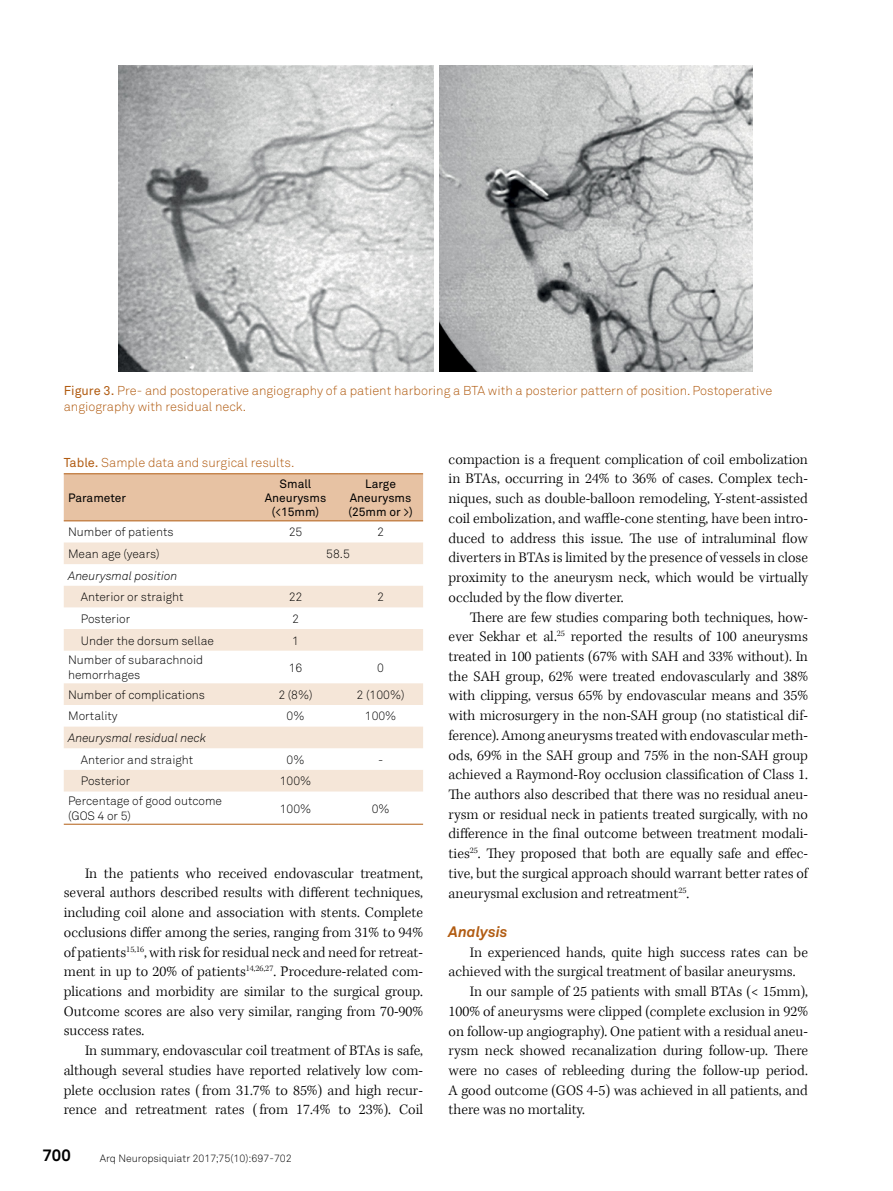
<style>
.page{position:relative;width:893px;height:1191px;background:#fff}
.page>*{position:absolute;margin:0;border:0;box-sizing:border-box;transform-origin:0 0}
.t1{font:700 16.5px "Akkurat Pro";color:#000}
.t2{font:300 15px/19.6px "Kepler Std";color:#000;text-align:justify}
.t3{font:italic 700 15px "Akkurat Pro";color:#b15c12}
.t4{font:12.75px/15.3px "Akkurat Light Pro";color:#b15c12}
.t5{font:12px/14.4px "Akkurat Light Pro";color:#000}
.t6{font:12px/14.4px "Akkurat Pro";color:#000;text-align:center}
.t7{font:italic 12px "Akkurat Light Pro";color:#000}
.t8{font:10.5px "Akkurat Light Pro";color:#000}
.s1{font-family:"Akkurat Pro"}
</style>
<div class="page">
<img style="left:119px;top:65px;width:634px;height:306px">
<hr style="left:434px;top:65px;width:4px;height:306px;background:#fff">
<div style="left:64px;top:474px;width:359px;height:46px;background:#e7c2a3"></div>
<svg style="left:64px;top:521px;width:359px;height:303px"></svg>
<svg style="left:64px;top:542px;width:359px;height:249px;fill:#f5e6d8"></svg>
<hr style="left:64px;top:473px;width:189px;height:1px;background:#b15c12">
<hr style="left:253px;top:473px;width:85px;height:1px;background:#b15c12">
<hr style="left:338px;top:473px;width:85px;height:1px;background:#b15c12">
<hr style="left:64px;top:520px;width:189px;height:1px;background:#b15c12">
<hr style="left:253px;top:520px;width:85px;height:1px;background:#b15c12">
<hr style="left:338px;top:520px;width:85px;height:1px;background:#b15c12">
<hr style="left:64px;top:824px;width:189px;height:1px;background:#b15c12">
<hr style="left:253px;top:824px;width:85px;height:1px;background:#b15c12">
<hr style="left:338px;top:824px;width:85px;height:1px;background:#b15c12">
<p class="t4" style="left:64px;top:383px;width:710px"><span class="s1">Figure 3.</span> Pre- and postoperative angiography of a patient harboring a BTA with a posterior pattern of position. Postoperative angiography with residual neck.</p>
<p class="t4" style="left:64px;top:455px;width:232px"><span class="s1">Table.</span> Sample data and surgical results.</p>
<p class="t6" style="left:68px;top:491px;width:60px">Parameter</p>
<p class="t6" style="left:265px;top:476px;width:63px">Small<br>Aneurysms (&lt;15mm)</p>
<p class="t6" style="left:348px;top:476px;width:66px">Large<br>Aneurysms (25mm or &gt;)</p>
<p class="t5" style="left:68px;top:525px;width:107px">Number of patients</p>
<p class="t5" style="left:289px;top:525px;width:15px">25</p>
<p class="t5" style="left:377px;top:525px;width:8px">2</p>
<p class="t5" style="left:68px;top:547px;width:93px">Mean age (years)</p>
<p class="t5" style="left:326px;top:547px;width:25px">58.5</p>
<p class="t7" style="left:68px;top:568px;width:111px">Aneurysmal position</p>
<p class="t5" style="left:81px;top:590px;width:104px">Anterior or straight</p>
<p class="t5" style="left:289px;top:590px;width:15px">22</p>
<p class="t5" style="left:377px;top:590px;width:8px">2</p>
<p class="t5" style="left:81px;top:612px;width:51px">Posterior</p>
<p class="t5" style="left:292px;top:612px;width:8px">2</p>
<p class="t5" style="left:81px;top:633px;width:135px">Under the dorsum sellae</p>
<p class="t5" style="left:292px;top:633px;width:8px">1</p>
<p class="t5" style="left:68px;top:653px;width:137px">Number of subarachnoid hemorrhages</p>
<p class="t5" style="left:289px;top:660px;width:15px">16</p>
<p class="t5" style="left:377px;top:660px;width:8px">0</p>
<p class="t5" style="left:68px;top:687px;width:139px">Number of complications</p>
<p class="t5" style="left:278px;top:687px;width:36px">2 (8%)</p>
<p class="t5" style="left:357px;top:687px;width:49px">2 (100%)</p>
<p class="t5" style="left:68px;top:709px;width:51px">Mortality</p>
<p class="t5" style="left:287px;top:709px;width:19px">0%</p>
<p class="t5" style="left:365px;top:709px;width:33px">100%</p>
<p class="t7" style="left:68px;top:731px;width:140px">Aneurysmal residual neck</p>
<p class="t5" style="left:81px;top:752px;width:114px">Anterior and straight</p>
<p class="t5" style="left:287px;top:752px;width:19px">0%</p>
<p class="t5" style="left:378px;top:752px;width:7px">-</p>
<p class="t5" style="left:81px;top:774px;width:51px">Posterior</p>
<p class="t5" style="left:280px;top:774px;width:33px">100%</p>
<p class="t5" style="left:68px;top:794px;width:155px">Percentage of good outcome (GOS 4 or 5)</p>
<p class="t5" style="left:280px;top:801px;width:33px">100%</p>
<p class="t5" style="left:372px;top:801px;width:19px">0%</p>
<p class="t2" style="left:64px;top:863px;width:361px;text-indent:21px">In the patients who received endovascular treatment, several authors described results with different techniques, including coil alone and association with stents. Complete occlusions differ among the series, ranging from 31% to 94% of patients<sup>15,16</sup>, with risk for residual neck and need for retreat&shy;ment in up to 20% of patients<sup>14,26,27</sup>. Procedure-related com&shy;plications and morbidity are similar to the surgical group.<br>Outcome scores are also very similar, ranging from 70-90% success rates.</p>
<p class="t2" style="left:64px;top:1041px;width:361px;text-indent:21px">In summary, endovascular coil treatment of BTAs is safe, although several studies have reported relatively low com&shy;plete occlusion rates ( from 31.7% to 85%) and high recur&shy;rence and retreatment rates ( from 17.4% to 23%). Coil</p>
<p class="t1" style="left:43px;top:1145px;width:30px">700</p>
<p class="t8" style="left:100px;top:1151px;width:194px">Arq Neuropsiquiatr 2017;75(10):697-702</p>
<p class="t2" style="left:449px;top:450px;width:361px">compaction is a frequent complication of coil embolization in BTAs, occurring in 24% to 36% of cases. Complex tech&shy;niques, such as double-balloon remodeling, Y-stent-assisted coil embolization, and waffle-cone stenting, have been intro&shy;duced to address this issue. The use of intraluminal flow diverters in BTAs is limited by the presence of vessels in close proximity to the aneurysm neck, which would be virtually occluded by the flow diverter.</p>
<p class="t2" style="left:449px;top:607px;width:361px;text-indent:21px">There are few studies comparing both techniques, how&shy;ever Sekhar et al.<sup>25</sup> reported the results of 100 aneurysms treated in 100 patients (67% with SAH and 33% without). In the SAH group, 62% were treated endovascularly and 38% with clipping, versus 65% by endovascular means and 35% with microsurgery in the non-SAH group (no statistical dif&shy;ference). Among aneurysms treated with endovascular meth&shy;ods, 69% in the SAH group and 75% in the non-SAH group achieved a Raymond-Roy occlusion classification of Class 1.<br>The authors also described that there was no residual aneu&shy;rysm or residual neck in patients treated surgically, with no difference in the final outcome between treatment modali&shy;ties<sup>25</sup>. They proposed that both are equally safe and effec&shy;tive, but the surgical approach should warrant better rates of aneurysmal exclusion and retreatment<sup>25</sup>.</p>
<p class="t3" style="left:449px;top:922px;width:60px">Analysis</p>
<p class="t2" style="left:470px;top:942px;width:340px">In experienced hands, quite high success rates can be</p>
<p class="t2" style="left:449px;top:962px;width:348px">achieved with the surgical treatment of basilar aneurysms.</p>
<p class="t2" style="left:470px;top:982px;width:340px">In our sample of 25 patients with small BTAs (&lt; 15mm),</p>
<p class="t2" style="left:449px;top:1002px;width:361px">100% of aneurysms were clipped (complete exclusion in 92%</p>
<p class="t2" style="left:449px;top:1021px;width:361px">on follow-up angiography). One patient with a residual aneu-</p>
<p class="t2" style="left:449px;top:1041px;width:361px">rysm neck showed recanalization during follow-up. There</p>
<p class="t2" style="left:449px;top:1061px;width:361px">were no cases of rebleeding during the follow-up period.</p>
<p class="t2" style="left:449px;top:1080px;width:361px">A good outcome (GOS 4-5) was achieved in all patients, and</p>
<p class="t2" style="left:449px;top:1100px;width:138px">there was no mortality.</p>
</div>
